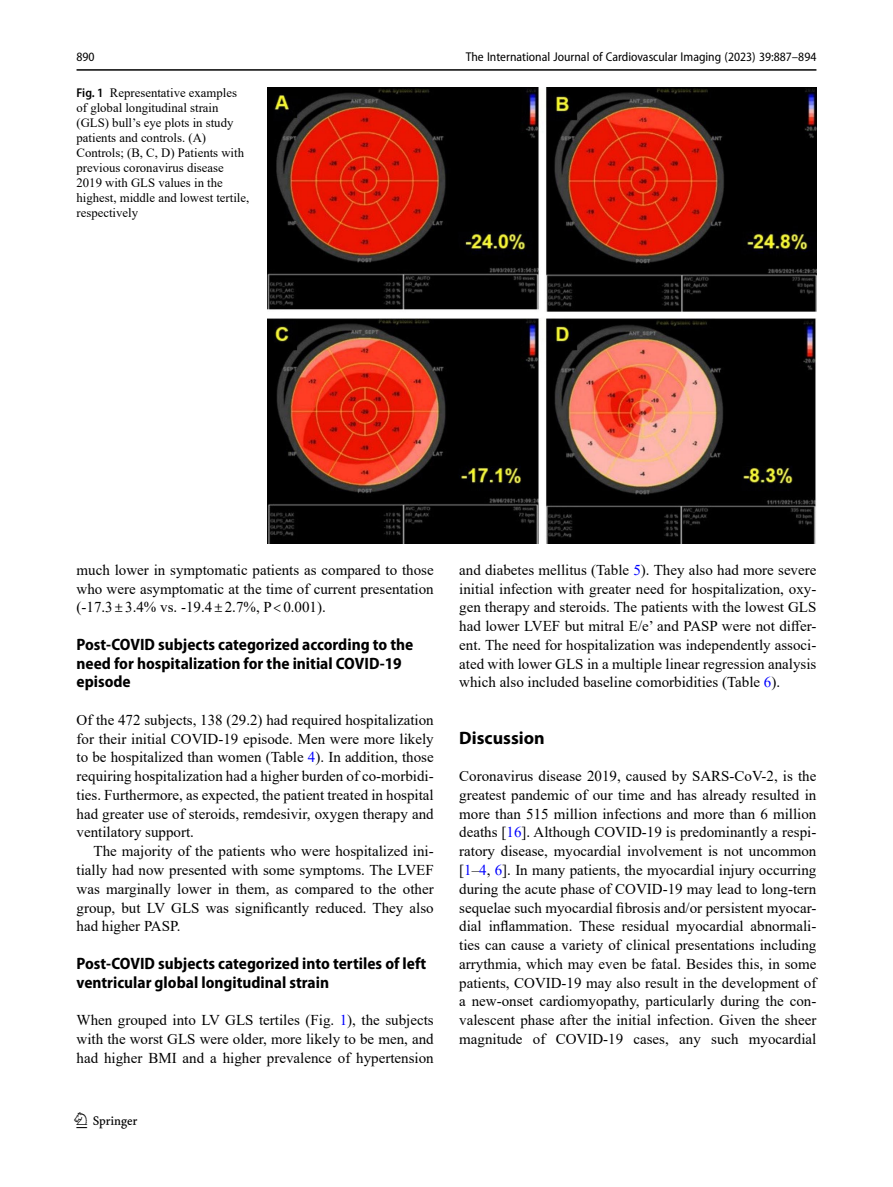
<style>
.page{position:relative;width:893px;height:1187px;background:#fff}
.page>*{position:absolute;margin:0;border:0;box-sizing:border-box;transform-origin:0 0}
.t1{font:22.5px "Springnew";color:#000}
.Head_1{font:700 18px "Myriad Pro";color:#000}
.Head_2{font:700 semi-condensed 16.5px/18.8px "Myriad Pro";color:#000}
.Body_Text{font:15px/18.8px "Times New Roman";color:#000;text-align:justify}
.Body_Text_Indent{font:15px/18.8px "Times New Roman";color:#000;text-align:justify}
.Figure_Caption_Side{font:12.75px/15px "Times New Roman";color:#000}
.t2{font:semi-condensed 12.75px "Myriad Pro";color:#000}
.s1{font-family:"Myriad Pro";font-weight:600;font-stretch:semi-condensed}
.s2{font-family:"Minion Pro"}
.s3{color:#00f}
</style>
<div class="page">
<hr style="left:77px;top:69px;width:739px;height:2px;background:#000">
<img style="left:268px;top:87px;width:548px;height:456px">
<p class="t2" style="left:77px;top:49px;width:20px">890</p>
<p class="Figure_Caption_Side" style="left:77px;top:84px;width:174px"><span class="s1">Fig. 1</span> Representative examples of global longitudinal strain (GLS) bull’s eye plots in study patients and controls. (A)<br>Controls; (B, C, D) Patients with previous coronavirus disease<br>2019 with GLS values in the highest, middle and lowest tertile, respectively</p>
<p class="t2" style="left:466px;top:49px;width:352px">The International Journal of Cardiovascular Imaging (2023) 39:887–894</p>
<p class="Body_Text" style="left:77px;top:560px;width:359px">much lower in symptomatic patients as compared to those who were asymptomatic at the time of current presentation (-17.3<span class="s2">±</span>3.4% vs. -19.4<span class="s2">±</span>2.7%, P<span class="s2">&lt;</span>0.001).</p>
<p class="Head_2" style="left:77px;top:635px;width:338px">Post-COVID subjects categorized according to the need for hospitalization for the initial COVID-19 episode</p>
<p class="Body_Text" style="left:77px;top:710px;width:359px">Of the 472 subjects, 138 (29.2) had required hospitalization for their initial COVID-19 episode. Men were more likely to be hospitalized than women (Table <span class="s3">4</span>). In addition, those requiring hospitalization had a higher burden of co-morbidi&shy;ties. Furthermore, as expected, the patient treated in hospital had greater use of steroids, remdesivir, oxygen therapy and ventilatory support.</p>
<p class="Body_Text_Indent" style="left:77px;top:841px;width:359px;text-indent:17px">The majority of the patients who were hospitalized ini&shy;tially had now presented with some symptoms. The LVEF was marginally lower in them, as compared to the other group, but LV GLS was significantly reduced. They also had higher PASP.</p>
<p class="Head_2" style="left:77px;top:954px;width:351px">Post-COVID subjects categorized into tertiles of left ventricular global longitudinal strain</p>
<p class="Body_Text" style="left:77px;top:1010px;width:359px">When grouped into LV GLS tertiles (Fig. <span class="s3">1</span>), the subjects with the worst GLS were older, more likely to be men, and had higher BMI and a higher prevalence of hypertension</p>
<h1 class="t1" style="left:77px;top:1107px;width:63px">1 3</h1>
<p class="Body_Text" style="left:459px;top:560px;width:359px">and diabetes mellitus (Table <span class="s3">5</span>). They also had more severe initial infection with greater need for hospitalization, oxy&shy;gen therapy and steroids. The patients with the lowest GLS had lower LVEF but mitral E/e’ and PASP were not differ&shy;ent. The need for hospitalization was independently associ&shy;ated with lower GLS in a multiple linear regression analysis which also included baseline comorbidities (Table <span class="s3">6</span>).</p>
<p class="Head_1" style="left:459px;top:725px;width:87px">Discussion</p>
<p class="Body_Text" style="left:459px;top:766px;width:359px">Coronavirus disease 2019, caused by SARS-CoV-2, is the greatest pandemic of our time and has already resulted in more than 515 million infections and more than 6 million deaths [<span class="s3">16</span>]. Although COVID-19 is predominantly a respi&shy;ratory disease, myocardial involvement is not uncommon [<span class="s3">1</span>–<span class="s3">4</span>, <span class="s3">6</span>]. In many patients, the myocardial injury occurring during the acute phase of COVID-19 may lead to long-tern sequelae such myocardial fibrosis and/or persistent myocar&shy;dial inflammation. These residual myocardial abnormali&shy;ties can cause a variety of clinical presentations including arrythmia, which may even be fatal. Besides this, in some patients, COVID-19 may also result in the development of a new-onset cardiomyopathy, particularly during the con&shy;valescent phase after the initial infection. Given the sheer magnitude of COVID-19 cases, any such myocardial</p>
</div>
